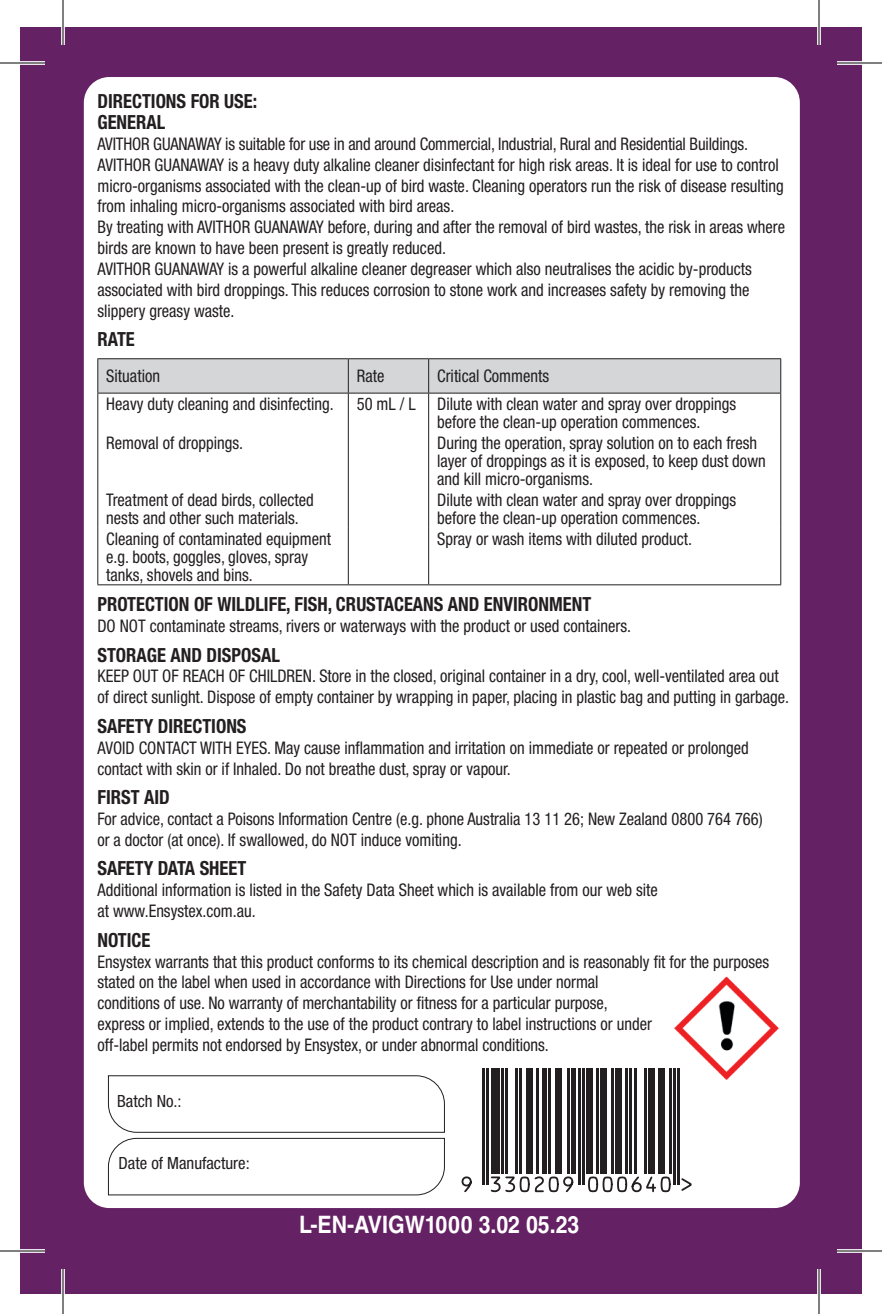
<style>
.page{position:relative;width:882px;height:1314px;background:#fff}
.page>*{position:absolute;margin:0;border:0;box-sizing:border-box;transform-origin:0 0}
.t1{font:700 24px "Helvetica LT Std";color:#fff;scale:.89 1}
.heading2{font:700 condensed 19.5px/21px "Helvetica Neue LT Pro";color:#231f20;scale:.95 1}
.body{font:condensed 17.4px/21px "Helvetica Neue LT Pro";color:#231f20;scale:.95 1}
.t2{font:condensed 16.8px "Helvetica Neue LT Pro";color:#231f20}
</style>
<div class="page">
<div style="left:20px;top:27px;width:842px;height:1267px;background:#642164"></div>
<div style="left:84px;top:77px;width:716px;height:1131px;background:#fff;border-radius:26px"></div>
<div style="left:98px;top:359px;width:682px;height:34px;background:#d4d6d7"></div>
<hr style="left:97px;top:358px;width:251px;height:1px;background:#231f20">
<hr style="left:97px;top:359px;width:1px;height:34px;background:#231f20">
<hr style="left:348px;top:358px;width:81px;height:1px;background:#231f20">
<hr style="left:348px;top:359px;width:1px;height:34px;background:#231f20">
<hr style="left:429px;top:358px;width:352px;height:1px;background:#231f20">
<hr style="left:428px;top:359px;width:1px;height:34px;background:#231f20">
<hr style="left:780px;top:359px;width:1px;height:34px;background:#231f20">
<hr style="left:97px;top:393px;width:251px;height:1px;background:#231f20">
<hr style="left:97px;top:393px;width:1px;height:39px;background:#231f20">
<hr style="left:348px;top:393px;width:81px;height:1px;background:#231f20">
<hr style="left:348px;top:393px;width:1px;height:39px;background:#231f20">
<hr style="left:429px;top:393px;width:352px;height:1px;background:#231f20">
<hr style="left:428px;top:393px;width:1px;height:39px;background:#231f20">
<hr style="left:780px;top:393px;width:1px;height:39px;background:#231f20">
<hr style="left:97px;top:432px;width:1px;height:57px;background:#231f20">
<hr style="left:348px;top:432px;width:1px;height:57px;background:#231f20">
<hr style="left:428px;top:432px;width:1px;height:57px;background:#231f20">
<hr style="left:780px;top:432px;width:1px;height:57px;background:#231f20">
<hr style="left:97px;top:489px;width:1px;height:39px;background:#231f20">
<hr style="left:348px;top:489px;width:1px;height:39px;background:#231f20">
<hr style="left:428px;top:489px;width:1px;height:39px;background:#231f20">
<hr style="left:780px;top:489px;width:1px;height:39px;background:#231f20">
<hr style="left:97px;top:528px;width:1px;height:56px;background:#231f20">
<hr style="left:348px;top:528px;width:1px;height:56px;background:#231f20">
<hr style="left:428px;top:528px;width:1px;height:56px;background:#231f20">
<hr style="left:780px;top:528px;width:1px;height:56px;background:#231f20">
<hr style="left:97px;top:584px;width:251px;height:1px;background:#231f20">
<hr style="left:348px;top:584px;width:81px;height:1px;background:#231f20">
<hr style="left:429px;top:584px;width:352px;height:1px;background:#231f20">
<img style="left:674px;top:976px;width:105px;height:104px">
<svg style="left:108px;top:1075px;width:337px;height:121px"></svg>
<svg style="left:482px;top:1069px;width:212px;height:116px"></svg>
<hr style="left:483px;top:1069px;width:2px;height:116px;background:#231f20">
<hr style="left:487px;top:1069px;width:2px;height:116px;background:#231f20">
<div style="left:491px;top:1069px;width:8px;height:105px;background:#231f20"></div>
<hr style="left:501px;top:1069px;width:2px;height:105px;background:#231f20">
<hr style="left:505px;top:1069px;width:2px;height:105px;background:#231f20">
<hr style="left:516px;top:1069px;width:2px;height:105px;background:#231f20">
<hr style="left:520px;top:1069px;width:2px;height:105px;background:#231f20">
<div style="left:526px;top:1069px;width:6px;height:105px;background:#231f20"></div>
<hr style="left:537px;top:1069px;width:2px;height:105px;background:#231f20">
<hr style="left:543px;top:1069px;width:4px;height:105px;background:#231f20">
<hr style="left:549px;top:1069px;width:2px;height:105px;background:#231f20">
<div style="left:555px;top:1069px;width:6px;height:105px;background:#231f20"></div>
<hr style="left:568px;top:1069px;width:2px;height:105px;background:#231f20">
<hr style="left:572px;top:1069px;width:4px;height:105px;background:#231f20">
<hr style="left:578px;top:1069px;width:2px;height:116px;background:#231f20">
<hr style="left:582px;top:1069px;width:2px;height:116px;background:#231f20">
<div style="left:586px;top:1069px;width:6px;height:105px;background:#231f20"></div>
<hr style="left:597px;top:1069px;width:2px;height:105px;background:#231f20">
<div style="left:601px;top:1069px;width:6px;height:105px;background:#231f20"></div>
<hr style="left:611px;top:1069px;width:2px;height:105px;background:#231f20">
<div style="left:615px;top:1069px;width:7px;height:105px;background:#231f20"></div>
<hr style="left:626px;top:1069px;width:2px;height:105px;background:#231f20">
<hr style="left:630px;top:1069px;width:2px;height:105px;background:#231f20">
<hr style="left:634px;top:1069px;width:2px;height:105px;background:#231f20">
<hr style="left:644px;top:1069px;width:2px;height:105px;background:#231f20">
<div style="left:648px;top:1069px;width:7px;height:105px;background:#231f20"></div>
<div style="left:659px;top:1069px;width:6px;height:105px;background:#231f20"></div>
<hr style="left:669px;top:1069px;width:2px;height:105px;background:#231f20">
<hr style="left:673px;top:1069px;width:2px;height:116px;background:#231f20">
<hr style="left:678px;top:1069px;width:2px;height:116px;background:#231f20">
<svg style="left:461px;top:1176px;width:11px;height:16px"></svg>
<svg style="left:489px;top:1175px;width:85px;height:18px"></svg>
<svg style="left:587px;top:1175px;width:85px;height:18px"></svg>
<svg style="left:680px;top:1177px;width:13px;height:14px"></svg>
<svg style="left:20px;top:61px;width:25px;height:4px"></svg>
<svg style="left:837px;top:61px;width:25px;height:4px"></svg>
<svg style="left:20px;top:1249px;width:25px;height:4px"></svg>
<svg style="left:837px;top:1249px;width:25px;height:4px"></svg>
<svg style="left:61px;top:27px;width:4px;height:18px"></svg>
<svg style="left:61px;top:1269px;width:4px;height:25px"></svg>
<svg style="left:817px;top:27px;width:4px;height:18px"></svg>
<svg style="left:817px;top:1269px;width:4px;height:25px"></svg>
<hr style="left:0;top:62px;width:45px;height:2px;background:#000">
<hr style="left:837px;top:62px;width:45px;height:2px;background:#000">
<hr style="left:0;top:1250px;width:45px;height:2px;background:#000">
<hr style="left:837px;top:1250px;width:45px;height:2px;background:#000">
<hr style="left:62px;top:0;width:2px;height:45px;background:#000">
<hr style="left:62px;top:1269px;width:2px;height:45px;background:#000">
<hr style="left:818px;top:0;width:2px;height:45px;background:#000">
<hr style="left:818px;top:1269px;width:2px;height:45px;background:#000">
<p class="heading2" style="left:97px;top:90px;width:170px">DIRECTIONS FOR USE:<br>GENERAL</p>
<p class="body" style="left:97px;top:133px;width:686px">AVITHOR GUANAWAY is suitable for use in and around Commercial, Industrial, Rural and Residential Buildings.</p>
<p class="body" style="left:97px;top:154px;width:724px">AVITHOR GUANAWAY is a heavy duty alkaline cleaner disinfectant for high risk areas. It is ideal for use to control micro-organisms associated with the clean-up of bird waste. Cleaning operators run the risk of disease resulting from inhaling micro-organisms associated with bird areas.</p>
<p class="body" style="left:97px;top:217px;width:725px">By treating with AVITHOR GUANAWAY before, during and after the removal of bird wastes, the risk in areas where birds are known to have been present is greatly reduced.</p>
<p class="body" style="left:97px;top:258px;width:690px">AVITHOR GUANAWAY is a powerful alkaline cleaner degreaser which also neutralises the acidic by-products associated with bird droppings. This reduces corrosion to stone work and increases safety by removing the slippery greasy waste.</p>
<p class="heading2" style="left:97px;top:329px;width:41px">RATE</p>
<p class="body" style="left:106px;top:365px;width:58px">Situation</p>
<p class="body" style="left:357px;top:365px;width:31px">Rate</p>
<p class="body" style="left:437px;top:365px;width:119px">Critical Comments</p>
<p class="body" style="left:106px;top:393px;width:241px">Heavy duty cleaning and disinfecting.</p>
<p class="body" style="left:357px;top:393px;width:64px">50 mL / L</p>
<p class="body" style="left:437px;top:395px;width:316px;line-height:18px">Dilute with clean water and spray over droppings before the clean-up operation commences.</p>
<p class="body" style="left:106px;top:432px;width:145px">Removal of droppings.</p>
<p class="body" style="left:437px;top:433px;width:347px;line-height:18px">During the operation, spray solution on to each fresh layer of droppings as it is exposed, to keep dust down and kill micro-organisms.</p>
<p class="body" style="left:106px;top:490px;width:220px;line-height:18px">Treatment of dead birds, collected nests and other such materials.</p>
<p class="body" style="left:437px;top:490px;width:316px;line-height:18px">Dilute with clean water and spray over droppings before the clean-up operation commences.</p>
<p class="body" style="left:106px;top:529px;width:238px;line-height:18px">Cleaning of contaminated equipment e.g. boots, goggles, gloves, spray tanks, shovels and bins.</p>
<p class="body" style="left:437px;top:528px;width:270px">Spray or wash items with diluted product.</p>
<p class="heading2" style="left:97px;top:594px;width:521px">PROTECTION OF WILDLIFE, FISH, CRUSTACEANS AND ENVIRONMENT</p>
<p class="body" style="left:97px;top:615px;width:563px">DO NOT contaminate streams, rivers or waterways with the product or used containers.</p>
<p class="heading2" style="left:97px;top:644px;width:194px">STORAGE AND DISPOSAL</p>
<p class="body" style="left:97px;top:666px;width:730px">KEEP OUT OF REACH OF CHILDREN. Store in the closed, original container in a dry, cool, well-ventilated area out of direct sunlight. Dispose of empty container by wrapping in paper, placing in plastic bag and putting in garbage.</p>
<p class="heading2" style="left:97px;top:715px;width:159px">SAFETY DIRECTIONS</p>
<p class="body" style="left:97px;top:737px;width:687px">AVOID CONTACT WITH EYES. May cause inflammation and irritation on immediate or repeated or prolonged contact with skin or if Inhaled. Do not breathe dust, spray or vapour.</p>
<p class="heading2" style="left:97px;top:786px;width:78px">FIRST AID</p>
<p class="body" style="left:97px;top:808px;width:702px">For advice, contact a Poisons Information Centre (e.g. phone Australia 13 11 26; New Zealand 0800 764 766) or a doctor (at once). If swallowed, do NOT induce vomiting.</p>
<p class="heading2" style="left:97px;top:858px;width:158px">SAFETY DATA SHEET</p>
<p class="body" style="left:97px;top:880px;width:591px">Additional information is listed in the Safety Data Sheet which is available from our web site at www.Ensystex.com.au.</p>
<p class="heading2" style="left:97px;top:929px;width:57px">NOTICE</p>
<p class="body" style="left:97px;top:951px;width:709px">Ensystex warrants that this product conforms to its chemical description and is reasonably fit for the purposes stated on the label when used in accordance with Directions for Use under normal<br>conditions of use. No warranty of merchantability or fitness for a particular purpose,<br>express or implied, extends to the use of the product contrary to label instructions or under<br>off-label permits not endorsed by Ensystex, or under abnormal conditions.</p>
<p class="t2" style="left:117px;top:1091px;width:66px">Batch No.:</p>
<p class="t2" style="left:118px;top:1154px;width:133px">Date of Manufacture:</p>
<p class="t1" style="left:299px;top:1210px;width:317px">L-EN-AVIGW1000 3.02 05.23</p>
</div>
